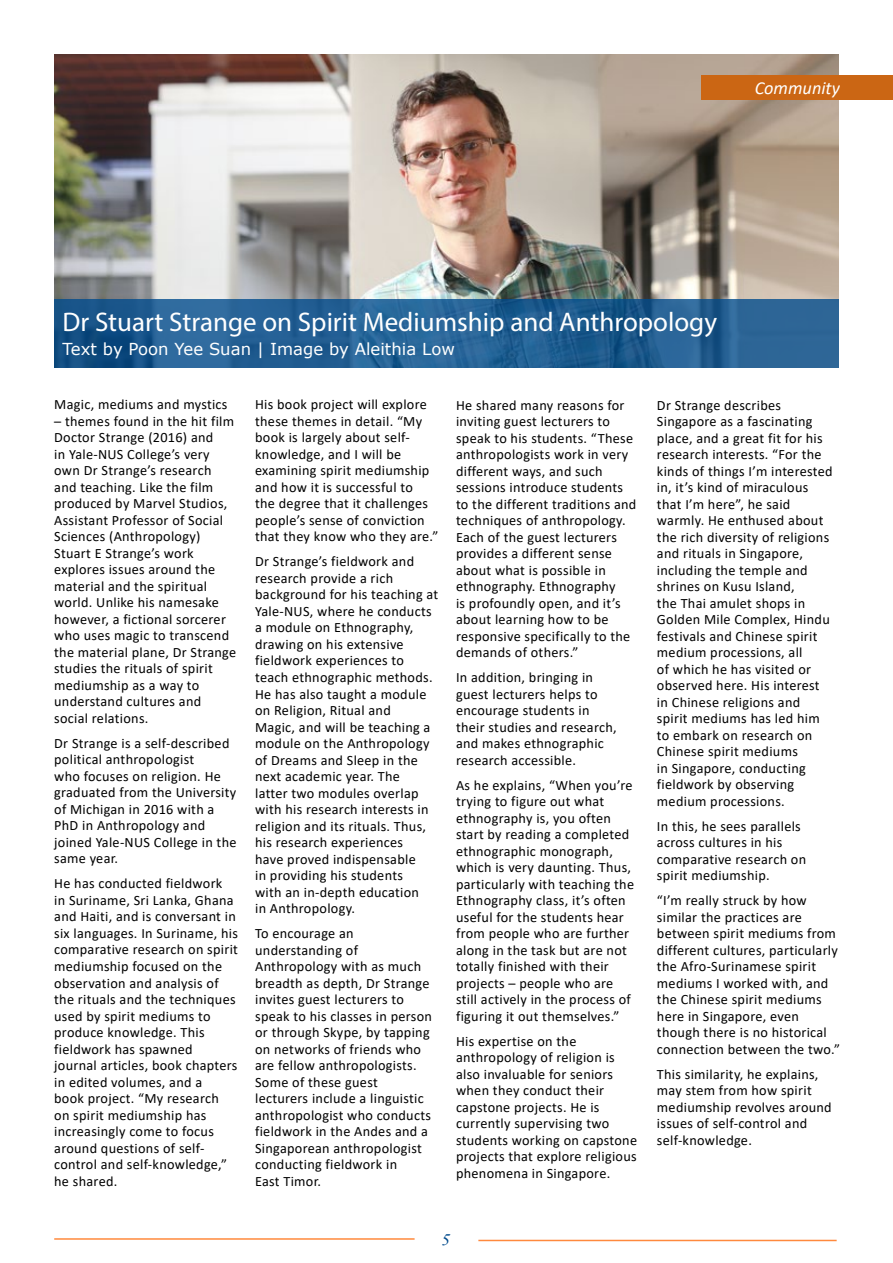
<style>
.page{position:relative;width:893px;height:1263px;background:#fff}
.page>*{position:absolute;margin:0;border:0;box-sizing:border-box;transform-origin:0 0}
.t1{font:27px "Myriad Pro";color:#fff}
.t2{font:italic 18.3px "Calibri";color:#fff}
.t3{font:italic 18px "Yale Design";color:#004b8d}
.t4{font:16.5px "Verdana";color:#fff}
.t5{font:14.25px/16.5px "Calibri";letter-spacing:.02em;color:#000}
</style>
<div class="page">
<hr style="left:54px;top:1238px;width:361px;height:2px;background:#ff893d">
<hr style="left:478px;top:1240px;width:359px;height:1px;background:#ff893d">
<img style="left:54px;top:54px;width:785px;height:246px">
<div style="left:702px;top:75px;width:191px;height:25px;background:#cb6614"></div>
<svg style="left:54px;top:300px;width:785px;height:68px;background:#235f92"></svg>
<p class="t2" style="left:755px;top:75px;width:87px">Community</p>
<h1 class="t1" style="left:63px;top:305px;width:656px">Dr Stuart Strange on Spirit Mediumship and Anthropology</h1>
<p class="t4" style="left:63px;top:338px;width:394px">Text by Poon Yee Suan | Image by Aleithia Low</p>
<p class="t5" style="left:54px;top:396px;width:175px">Magic, mediums and mystics</p>
<p class="t5" style="left:54px;top:412px;width:184px">– themes found in the hit film<br>Doctor Strange (2016) and<br>in Yale-NUS College’s very own Dr Strange’s research and teaching. Like the film produced by Marvel Studios,<br>Assistant Professor of Social<br>Sciences (Anthropology)<br>Stuart E Strange’s work explores issues around the material and the spiritual world. Unlike his namesake however, a fictional sorcerer who uses magic to transcend the material plane, Dr Strange studies the rituals of spirit mediumship as a way to understand cultures and social relations.</p>
<p class="t5" style="left:54px;top:735px;width:184px">Dr Strange is a self-described political anthropologist<br>who focuses on religion. He graduated from the University of Michigan in 2016 with a<br>PhD in Anthropology and joined Yale-NUS College in the same year.</p>
<p class="t5" style="left:54px;top:875px;width:185px">He has conducted fieldwork<br>in Suriname, Sri Lanka, Ghana and Haiti, and is conversant in six languages. In Suriname, his comparative research on spirit mediumship focused on the observation and analysis of the rituals and the techniques used by spirit mediums to produce knowledge. This fieldwork has spawned journal articles, book chapters in edited volumes, and a<br>book project. “My research<br>on spirit mediumship has increasingly come to focus around questions of self&shy;control and self-knowledge,” he shared.</p>
<p class="t5" style="left:255px;top:396px;width:185px">His book project will explore these themes in detail. “My book is largely about self&shy;knowledge, and I will be examining spirit mediumship and how it is successful to<br>the degree that it challenges people’s sense of conviction that they know who they are.”</p>
<p class="t5" style="left:255px;top:553px;width:185px">Dr Strange’s fieldwork and research provide a rich background for his teaching at<br>Yale-NUS, where he conducts a module on Ethnography, drawing on his extensive fieldwork experiences to teach ethnographic methods.<br>He has also taught a module on Religion, Ritual and<br>Magic, and will be teaching a module on the Anthropology of Dreams and Sleep in the next academic year. The<br>latter two modules overlap with his research interests in religion and its rituals. Thus, his research experiences<br>have proved indispensable<br>in providing his students<br>with an in-depth education<br>in Anthropology.</p>
<p class="t5" style="left:255px;top:925px;width:178px">To encourage an understanding of<br>Anthropology with as much breadth as depth, Dr Strange invites guest lecturers to speak to his classes in person or through Skype, by tapping on networks of friends who are fellow anthropologists.<br>Some of these guest lecturers include a linguistic anthropologist who conducts fieldwork in the Andes and a<br>Singaporean anthropologist conducting fieldwork in<br>East Timor.</p>
<p class="t5" style="left:456px;top:396px;width:182px">He shared many reasons for inviting guest lecturers to speak to his students. “These anthropologists work in very different ways, and such sessions introduce students to the different traditions and techniques of anthropology.<br>Each of the guest lecturers provides a different sense about what is possible in ethnography. Ethnography<br>is profoundly open, and it’s about learning how to be responsive specifically to the demands of others.”</p>
<p class="t5" style="left:456px;top:669px;width:162px">In addition, bringing in guest lecturers helps to encourage students in their studies and research, and makes ethnographic research accessible.</p>
<p class="t5" style="left:456px;top:776px;width:180px">As he explains, “When you’re trying to figure out what ethnography is, you often start by reading a completed ethnographic monograph, which is very daunting. Thus, particularly with teaching the<br>Ethnography class, it’s often useful for the students hear from people who are further along in the task but are not totally finished with their projects – people who are still actively in the process of figuring it out themselves.”</p>
<p class="t5" style="left:456px;top:1032px;width:183px">His expertise on the anthropology of religion is also invaluable for seniors when they conduct their capstone projects. He is currently supervising two students working on capstone projects that explore religious phenomena in Singapore.</p>
<p class="t3" style="left:443px;top:1226px;width:9px">5</p>
<p class="t5" style="left:657px;top:396px;width:177px">Dr Strange describes<br>Singapore as a fascinating place, and a great fit for his research interests. “For the kinds of things I’m interested in, it’s kind of miraculous that I’m here”, he said warmly. He enthused about the rich diversity of religions and rituals in Singapore, including the temple and shrines on Kusu Island,<br>the Thai amulet shops in<br>Golden Mile Complex, Hindu festivals and Chinese spirit medium processions, all<br>of which he has visited or observed here. His interest in Chinese religions and spirit mediums has led him to embark on research on<br>Chinese spirit mediums<br>in Singapore, conducting fieldwork by observing medium processions.</p>
<p class="t5" style="left:657px;top:817px;width:151px">In this, he sees parallels across cultures in his comparative research on spirit mediumship.</p>
<p class="t5" style="left:657px;top:892px;width:185px">“I’m really struck by how similar the practices are between spirit mediums from different cultures, particularly the Afro-Surinamese spirit mediums I worked with, and the Chinese spirit mediums here in Singapore, even though there is no historical connection between the two.”</p>
<p class="t5" style="left:657px;top:1065px;width:176px">This similarity, he explains, may stem from how spirit mediumship revolves around issues of self-control and self-knowledge.</p>
</div>
